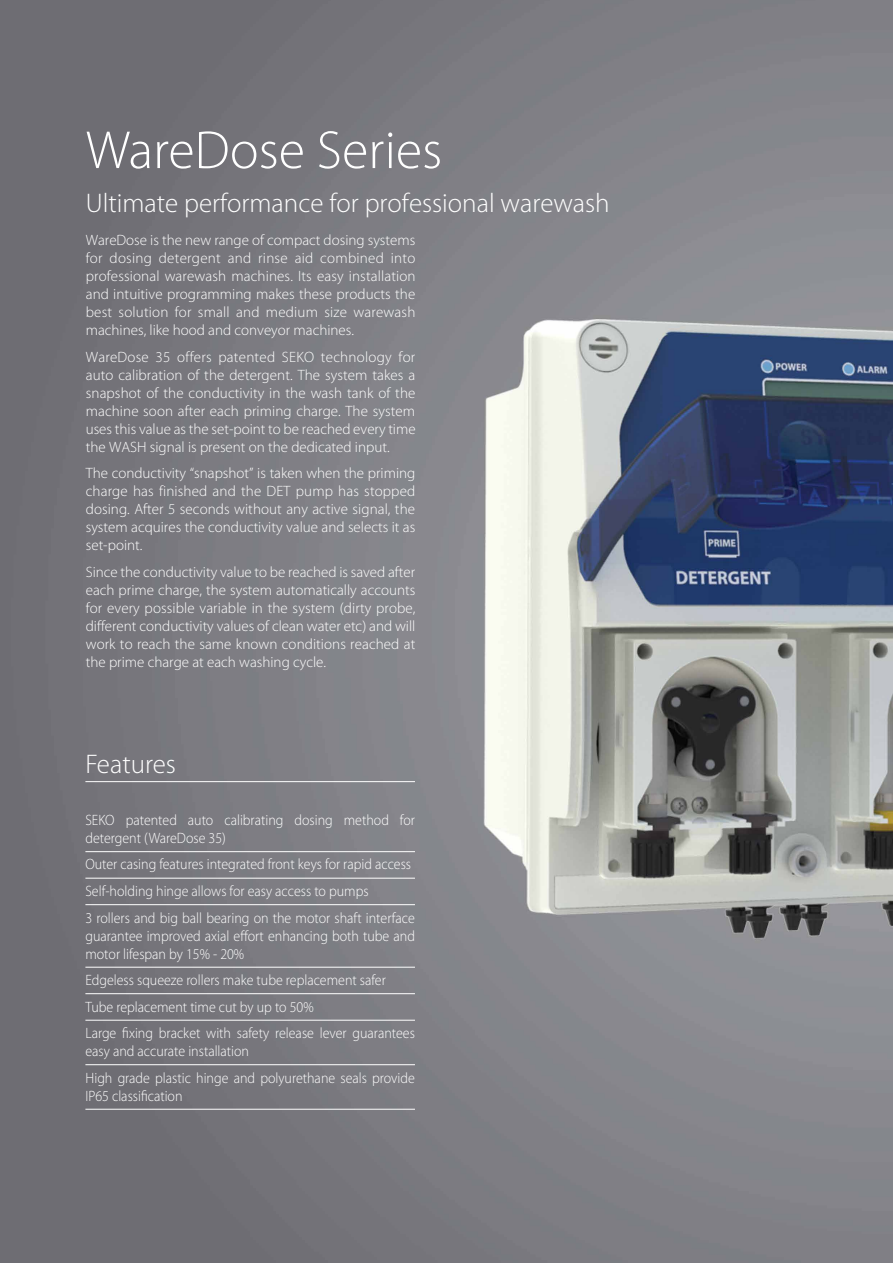
<style>
.page{position:relative;width:893px;height:1263px;background:#fff}
.page>*{position:absolute;margin:0;border:0;box-sizing:border-box;transform-origin:0 0}
.t1{font:300 54px "Myriad Pro";color:#fff}
.t2{font:300 27px "Myriad Pro";color:#fff}
.t3{font:300 15px/18px "Myriad Pro";color:#fff;text-align:justify}
.t4{font:300 15px/26.5px "Myriad Pro";color:#fff;scale:.93 1}
</style>
<div class="page">
<img style="left:0;top:0;width:893px;height:1263px">
<hr style="left:85px;top:781px;width:330px;height:1px;background:#fff">
<hr style="left:85px;top:851px;width:330px;height:1px;background:#fff">
<hr style="left:85px;top:878px;width:330px;height:1px;background:#fff">
<hr style="left:85px;top:904px;width:330px;height:1px;background:#fff">
<hr style="left:85px;top:967px;width:330px;height:1px;background:#fff">
<hr style="left:85px;top:993px;width:330px;height:1px;background:#fff">
<hr style="left:85px;top:1020px;width:330px;height:1px;background:#fff">
<hr style="left:85px;top:1064px;width:330px;height:1px;background:#fff">
<hr style="left:85px;top:1109px;width:330px;height:1px;background:#fff">
<h1 class="t1" style="left:86px;top:118px;width:358px">WareDose Series</h1>
<h2 class="t2" style="left:86px;top:186px;width:525px">Ultimate performance for professional warewash</h2>
<p class="t3" style="left:86px;top:231px;width:331px">WareDose is the new range of compact dosing systems for dosing detergent and rinse aid combined into professional warewash machines. Its easy installation and intuitive programming makes these products the best solution for small and medium size warewash machines, like hood and conveyor machines.</p>
<p class="t3" style="left:86px;top:347px;width:331px">WareDose 35 offers patented SEKO technology for auto calibration of the detergent. The system takes a snapshot of the conductivity in the wash tank of the machine soon after each priming charge. The system uses this value as the set-point to be reached every time the WASH signal is present on the dedicated input.</p>
<p class="t3" style="left:86px;top:464px;width:331px">The conductivity “snapshot” is taken when the priming charge has finished and the DET pump has stopped dosing. After 5 seconds without any active signal, the system acquires the conductivity value and selects it as set-point.</p>
<p class="t3" style="left:86px;top:562px;width:331px">Since the conductivity value to be reached is saved after each prime charge, the system automatically accounts for every possible variable in the system (dirty probe, different conductivity values of clean water etc) and will work to reach the same known conditions reached at the prime charge at each washing cycle.</p>
<h2 class="t2" style="left:85px;top:748px;width:92px">Features</h2>
<p class="t4" style="left:85px;top:811px;width:356px;line-height:18px">SEKO patented auto calibrating dosing method for detergent (WareDose 35)</p>
<p class="t4" style="left:85px;top:851px;width:356px">Outer casing features integrated front keys for rapid access<br>Self-holding hinge allows for easy access to pumps<br>3 rollers and big ball bearing on the motor shaft interface</p>
<p class="t4" style="left:85px;top:926px;width:356px;line-height:18px">guarantee improved axial effort enhancing both tube and motor lifespan by 15% - 20%</p>
<p class="t4" style="left:85px;top:966px;width:356px">Edgeless squeeze rollers make tube replacement safer<br>Tube replacement time cut by up to 50%<br>Large fixing bracket with safety release lever guarantees</p>
<p class="t4" style="left:85px;top:1037px;width:356px">easy and accurate installation<br>High grade plastic hinge and polyurethane seals provide</p>
<p class="t4" style="left:85px;top:1082px;width:106px">IP65 classification</p>
</div>
